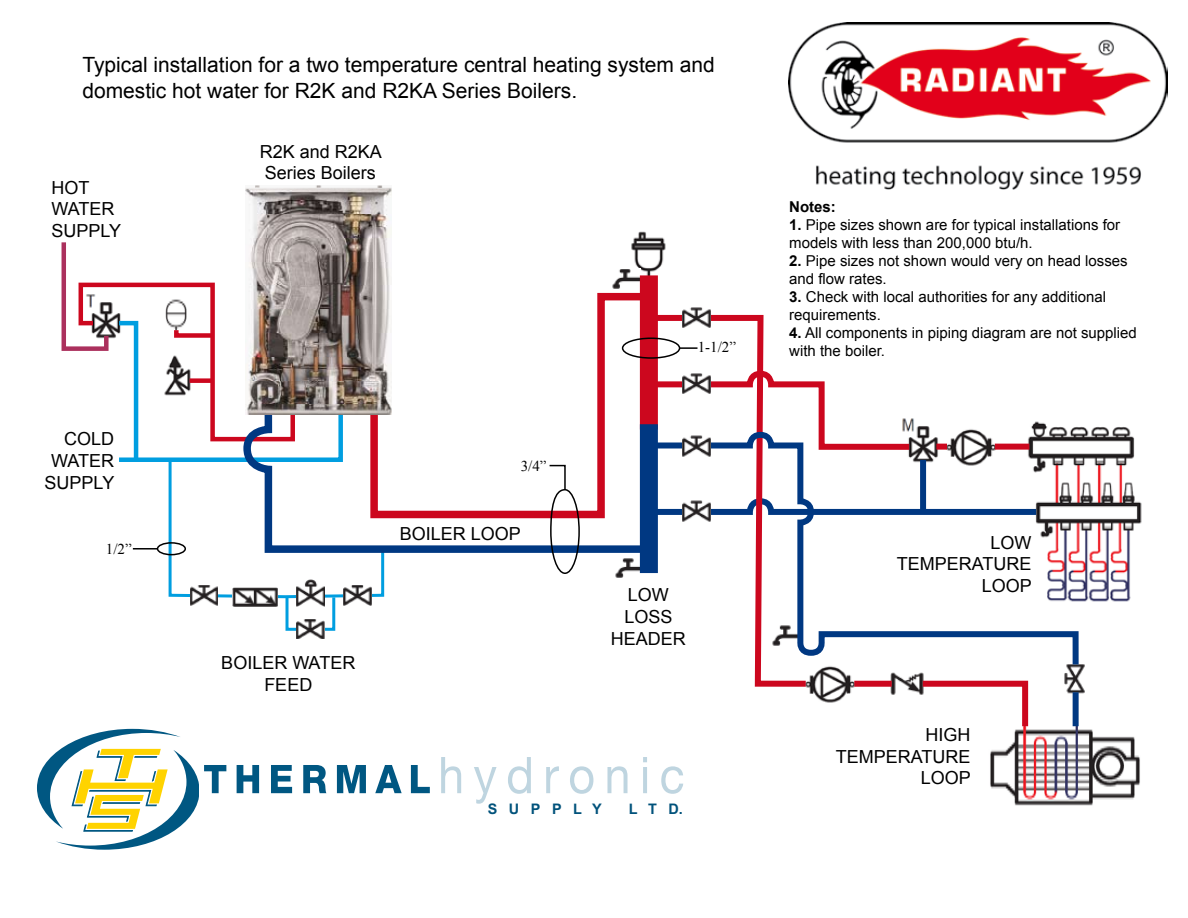
<style>
.page{position:relative;width:1188px;height:918px;background:#fff}
.page>*{position:absolute;margin:0;border:0;box-sizing:border-box;transform-origin:0 0}
.t1{font:21px/25.2px "Arial";color:#000}
.t2{font:18px/21.6px "Arial";color:#000;text-align:right}
.t3{font:15px/18px "Arial";color:#000}
.t4{font:15px "Times New Roman";color:#000}
.t5{font:700 15px "Arial";color:#000}
.t6{font:700 14.55px "Arial";letter-spacing:.8em;color:#00527b}
.s1{font-weight:700}
</style>
<div class="page">
<img style="left:631px;top:231px;width:35px;height:44px">
<img style="left:612px;top:269px;width:29px;height:20px">
<img style="left:916px;top:426px;width:14px;height:3px">
<img style="left:1031px;top:421px;width:111px;height:181px">
<svg style="left:812px;top:381px;width:102px;height:48px"></svg>
<img style="left:1064px;top:664px;width:21px;height:33px">
<img style="left:990px;top:720px;width:150px;height:86px">
<img style="left:809px;top:670px;width:52px;height:33px">
<img style="left:888px;top:672px;width:36px;height:23px">
<svg style="left:658px;top:312px;width:154px;height:378px"></svg>
<div style="left:854px;top:681px;width:38px;height:6px;background:#cc071e"></div>
<svg style="left:917px;top:678px;width:114px;height:54px"></svg>
<div style="left:1073px;top:692px;width:6px;height:34px;background:#003882"></div>
<svg style="left:648px;top:429px;width:434px;height:241px"></svg>
<img style="left:615px;top:557px;width:33px;height:21px">
<div style="left:640px;top:275px;width:18px;height:155px;background:#cc071e"></div>
<div style="left:640px;top:424px;width:18px;height:149px;background:#003882"></div>
<img style="left:682px;top:497px;width:28px;height:27px">
<img style="left:682px;top:432px;width:28px;height:27px">
<img style="left:682px;top:369px;width:28px;height:28px">
<img style="left:682px;top:307px;width:28px;height:23px">
<img style="left:789px;top:22px;width:378px;height:168px">
<div style="left:286px;top:596px;width:49px;height:35px;border:3px solid #009ee0"></div>
<svg style="left:597px;top:289px;width:54px;height:136px"></svg>
<svg style="left:386px;top:391px;width:263px;height:166px"></svg>
<img style="left:190px;top:598px;width:28px;height:7px">
<img style="left:233px;top:598px;width:44px;height:8px">
<img style="left:296px;top:598px;width:29px;height:8px">
<img style="left:297px;top:619px;width:27px;height:20px">
<img style="left:343px;top:598px;width:28px;height:7px">
<svg style="left:37px;top:729px;width:189px;height:121px"></svg>
<svg style="left:237px;top:765px;width:22px;height:28px"></svg>
<svg style="left:271px;top:765px;width:21px;height:28px"></svg>
<svg style="left:303px;top:765px;width:23px;height:28px"></svg>
<svg style="left:337px;top:765px;width:29px;height:28px"></svg>
<svg style="left:375px;top:765px;width:27px;height:28px"></svg>
<svg style="left:411px;top:765px;width:19px;height:28px"></svg>
<svg style="left:441px;top:757px;width:20px;height:36px"></svg>
<svg style="left:474px;top:767px;width:23px;height:37px"></svg>
<svg style="left:508px;top:757px;width:23px;height:37px"></svg>
<svg style="left:546px;top:766px;width:13px;height:27px"></svg>
<svg style="left:570px;top:766px;width:23px;height:28px"></svg>
<svg style="left:607px;top:766px;width:21px;height:27px"></svg>
<hr style="left:643px;top:767px;width:4px;height:26px;background:#bfd5e0">
<svg style="left:643px;top:757px;width:4px;height:5px"></svg>
<svg style="left:661px;top:766px;width:22px;height:28px"></svg>
<div style="left:550px;top:489px;width:30px;height:85px;border:2px solid #000;border-radius:50%"></div>
<svg style="left:548px;top:464px;width:18px;height:27px"></svg>
<div style="left:622px;top:338px;width:58px;height:21px;border:2px solid #000;border-radius:50%"></div>
<svg style="left:680px;top:347px;width:18px;height:2px"></svg>
<img style="left:246px;top:185px;width:146px;height:229px">
<svg style="left:61px;top:238px;width:325px;height:360px"></svg>
<h1 class="t1" style="left:82px;top:53px;width:634px">Typical installation for a two temperature central heating system and domestic hot water for R2K and R2KA Series Boilers.</h1>
<p class="t2" style="left:52px;top:177px;width:71px;text-align:left">HOT<br>WATER<br>SUPPLY</p>
<p class="t2" style="left:45px;top:428px;width:71px">COLD<br>WATER<br>SUPPLY</p>
<p class="t4" style="left:106px;top:539px;width:27px">1/2”</p>
<p class="t2" style="left:260px;top:141px;width:124px;text-align:left">R2K and R2KA<br>Series Boilers</p>
<p class="t2" style="left:221px;top:652px;width:136px;text-align:center">BOILER WATER<br>FEED</p>
<p class="t4" style="left:521px;top:456px;width:27px">3/4”</p>
<p class="t2" style="left:400px;top:523px;width:123px">BOILER LOOP</p>
<p class="t4" style="left:698px;top:337px;width:40px">1-1/2”</p>
<p class="t2" style="left:611px;top:585px;width:77px;text-align:center">LOW<br>LOSS<br>HEADER</p>
<p class="t6" style="left:488px;top:799px;width:116px">SUPPLY</p>
<p class="t6" style="left:629px;top:799px;width:56px">LTD.</p>
<p class="t5" style="left:789px;top:197px;width:48px">Notes:</p>
<p class="t3" style="left:789px;top:216px;width:332px"><span class="s1">1.</span> Pipe sizes shown are for typical installations for models with less than 200,000 btu/h.</p>
<p class="t3" style="left:789px;top:252px;width:340px"><span class="s1">2.</span> Pipe sizes not shown would very on head losses and flow rates.</p>
<p class="t3" style="left:789px;top:288px;width:318px"><span class="s1">3.</span> Check with local authorities for any additional requirements.</p>
<p class="t3" style="left:789px;top:324px;width:349px"><span class="s1">4.</span> All components in piping diagram are not supplied with the boiler.</p>
<p class="t2" style="left:897px;top:532px;width:137px">LOW<br>TEMPERATURE<br>LOOP</p>
<p class="t2" style="left:836px;top:724px;width:137px">HIGH<br>TEMPERATURE<br>LOOP</p>
</div>
